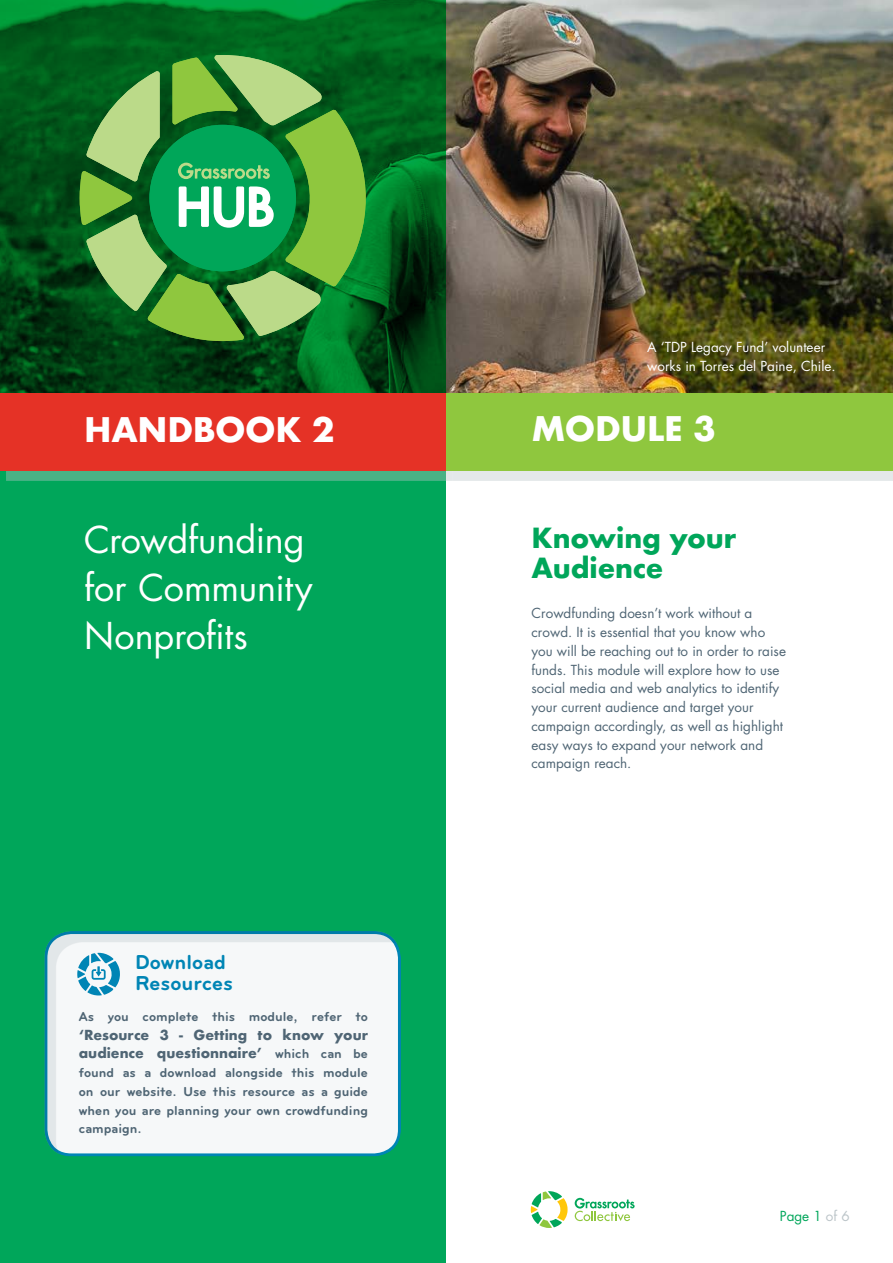
<style>
.page{position:relative;width:893px;height:1263px;background:#fff}
.page>*{position:absolute;margin:0;border:0;box-sizing:border-box;transform-origin:0 0}
.t1{font:36px/48px "Futura";letter-spacing:-.005em;color:#fff}
.t2{font:700 33px "Futura";letter-spacing:-.01em;color:#fff}
.t3{font:700 27px/30px "Futura";letter-spacing:-.005em;color:#00a65a}
.t4{font:700 21px/21px "Bryant";color:#0085b5}
.t5{font:13.5px/18.8px "Futura";color:#4f6574}
.t6{font:700 13.5px/18.8px "Bryant";color:#4f6574;text-align:justify}
.t7{font:700 13.5px/18.8px "Futura";color:#4f6574}
.t8{font:13.5px/18.8px "Futura";color:#fff}
.t9{font:13.5px "Futura";color:#00a65a}
.s1{font-family:"Bryant"}
.s2{color:#bcc5c9}
</style>
<div class="page">
<img style="left:446px;top:0;width:446px;height:393px">
<div style="left:0;top:396px;width:446px;height:867px;background:#00a65a"></div>
<svg style="left:0;top:0;width:446px;height:393px;background:#00561a"></svg>
<div style="left:6px;top:404px;width:447px;height:77px;background:#bcc5c9;opacity:.4"></div>
<div style="left:0;top:393px;width:446px;height:77px;background:#e53226"></div>
<div style="left:453px;top:404px;width:440px;height:77px;background:#bcc5c9;opacity:.4"></div>
<div style="left:446px;top:393px;width:447px;height:77px;background:#8fc73e"></div>
<svg style="left:531px;top:1191px;width:37px;height:37px"></svg>
<svg style="left:575px;top:1198px;width:60px;height:23px"></svg>
<svg style="left:80px;top:55px;width:286px;height:286px;background:#4c9e4a"></svg>
<div style="left:44px;top:929px;width:359px;height:228px;background:#bcc5c9;opacity:.3"></div>
<svg style="left:77px;top:953px;width:43px;height:42px;background:#84c2d9"></svg>
<h2 class="t2" style="left:84px;top:406px;width:252px">HANDBOOK 2</h2>
<h1 class="t1" style="left:84px;top:516px;width:230px">Crowdfunding for Community<br>Nonprofits</h1>
<h3 class="t4" style="left:135px;top:952px;width:100px">Download<br>Resources</h3>
<p class="t6" style="left:79px;top:1007px;width:291px">As you complete this module, refer to</p>
<p class="t7" style="left:79px;top:1025px;width:291px">‘Resource 3 - Getting to know your audience questionnaire’ <span class="s1">which can be</span></p>
<p class="t6" style="left:79px;top:1063px;width:291px">found as a download alongside this module on our website. Use this resource as a guide when you are planning your own crowdfunding campaign.</p>
<p class="t8" style="left:647px;top:338px;width:190px">A ‘TDP Legacy Fund’ volunteer works in Torres del Paine, Chile.</p>
<h2 class="t2" style="left:531px;top:404px;width:186px">MODULE 3</h2>
<h3 class="t3" style="left:531px;top:522px;width:206px">Knowing your<br>Audience</h3>
<p class="t5" style="left:531px;top:604px;width:256px">Crowdfunding doesn’t work without a crowd. It is essential that you know who you will be reaching out to in order to raise funds. This module will explore how to use social media and web analytics to identify your current audience and target your campaign accordingly, as well as highlight easy ways to expand your network and campaign reach.</p>
<p class="t9" style="left:780px;top:1207px;width:71px">Page 1 <span class="s2">of 6</span></p>
</div>
